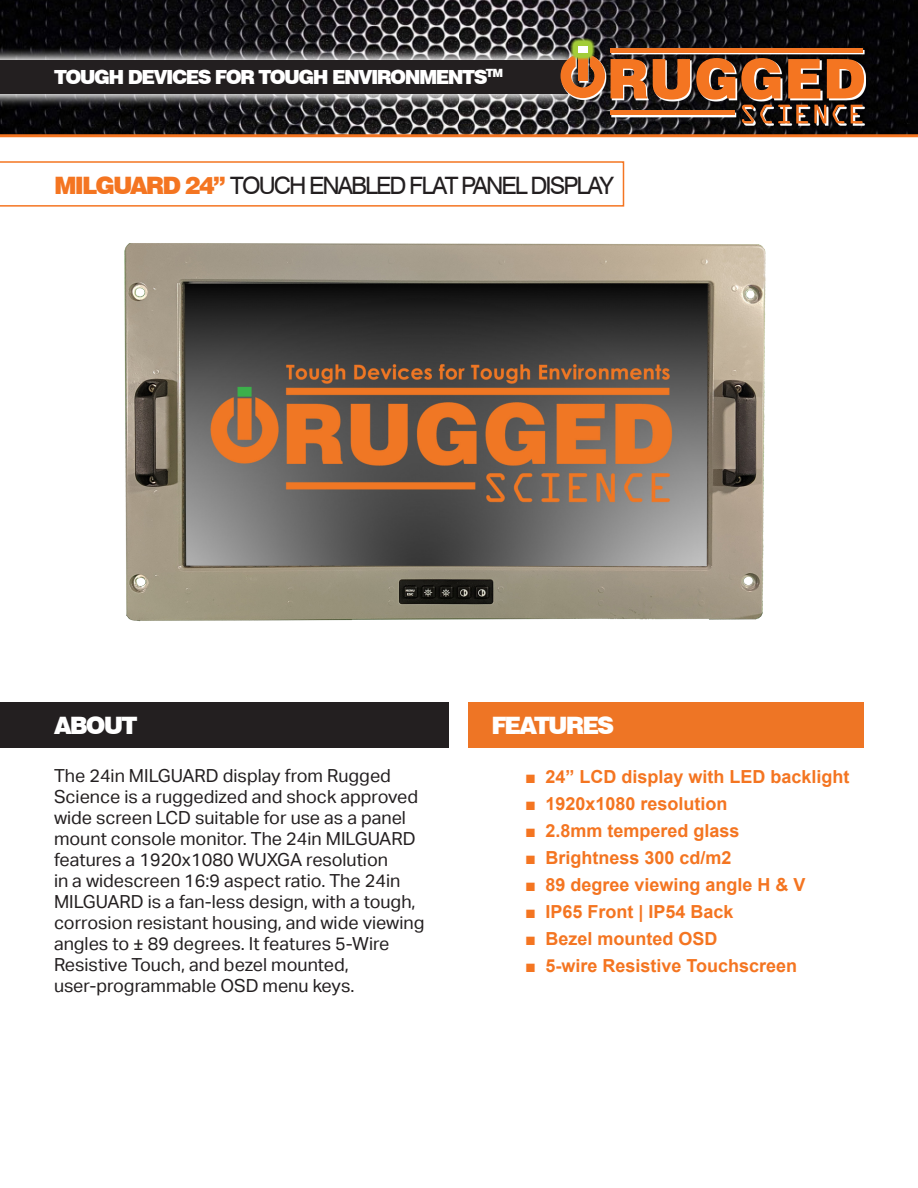
<style>
.page{position:relative;width:918px;height:1188px;background:#fff}
.page>*{position:absolute;margin:0;border:0;box-sizing:border-box;transform-origin:0 0}
.t1{font:24px "Swiss 721 BT";letter-spacing:-.08em;color:#231f20}
.t2{font:900 24px "Swiss 721 BT";letter-spacing:-.08em;color:#fff}
.t3{font:900 19.5px "Swiss 721 BT";letter-spacing:-.08em;color:#fff}
.t4{font:18px/21px "Aktiv Grotesk";color:#231f20}
.t5{font:700 18px "Arial";color:#f47521}
.s1{font-weight:900;color:#f47521}
.s2{font-weight:400}
</style>
<div class="page">
<img style="left:0;top:0;width:525px;height:134px">
<svg style="left:0;top:47px;width:525px;height:60px;background:#646465"></svg>
<div style="left:0;top:60px;width:568px;height:34px;background:#231f20"></div>
<hr style="left:0;top:134px;width:918px;height:3px;background:#f47521">
<svg style="left:525px;top:0;width:393px;height:135px;background:#1b1819"></svg>
<svg style="left:562px;top:50px;width:304px;height:75px;background:#433f3f"></svg>
<svg style="left:611px;top:59px;width:36px;height:39px"></svg>
<svg style="left:653px;top:59px;width:37px;height:41px;background:#bb632a"></svg>
<svg style="left:696px;top:58px;width:39px;height:42px;background:#b7622a"></svg>
<svg style="left:741px;top:58px;width:123px;height:65px;background:#95572f"></svg>
<hr style="left:610px;top:111px;width:125px;height:4px;background:#f47521">
<hr style="left:610px;top:49px;width:252px;height:4px;background:#f47521">
<svg style="left:561px;top:55px;width:44px;height:43px;background:#bc6f3d"></svg>
<div style="left:578px;top:54px;width:9px;height:27px;background:#f47521"></div>
<svg style="left:570px;top:39px;width:25px;height:22px"></svg>
<div style="left:578px;top:46px;width:9px;height:7px;background:#fff"></div>
<svg style="left:0;top:161px;width:624px;height:46px"></svg>
<div style="left:0;top:702px;width:449px;height:45px;background:#231f20"></div>
<div style="left:468px;top:702px;width:396px;height:45px;background:#ee7525"></div>
<img style="left:124px;top:243px;width:642px;height:379px">
<p class="t3" style="left:54px;top:65px;width:451px">TOUGH DEVICES FOR TOUGH ENVIRONMENTS<sup>TM</sup></p>
<p class="t1" style="left:54px;top:171px;width:562px"><span class="s1">MILGUARD 24”</span> TOUCH ENABLED FLAT PANEL DISPLAY</p>
<p class="t2" style="left:54px;top:711px;width:85px">ABOUT</p>
<p class="t2" style="left:491px;top:711px;width:124px">FEATURES</p>
<p class="t4" style="left:54px;top:766px;width:372px">The 24in MILGUARD display from Rugged Science is a ruggedized and shock approved wide screen LCD suitable for use as a panel mount console monitor. The 24in MILGUARD features a 1920x1080 WUXGA resolution<br>in a widescreen 16:9 aspect ratio. The 24in MILGUARD is a fan-less design, with a tough, corrosion resistant housing, and wide viewing angles to ± 89 degrees. It features 5-Wire Resistive Touch, and bezel mounted,</p>
<p class="t4" style="left:54px;top:976px;width:302px">user-programmable OSD menu keys.</p>
<p class="t5" style="left:525px;top:764px;width:326px"><span class="s2">■</span> 24” LCD display with LED backlight</p>
<p class="t5" style="left:525px;top:791px;width:204px"><span class="s2">■</span> 1920x1080 resolution</p>
<p class="t5" style="left:525px;top:818px;width:216px"><span class="s2">■</span> 2.8mm tempered glass</p>
<p class="t5" style="left:525px;top:845px;width:208px"><span class="s2">■</span> Brightness 300 cd/m2</p>
<p class="t5" style="left:525px;top:872px;width:282px"><span class="s2">■</span> 89 degree viewing angle H &amp; V</p>
<p class="t5" style="left:525px;top:899px;width:210px"><span class="s2">■</span> IP65 Front | IP54 Back</p>
<p class="t5" style="left:525px;top:926px;width:194px"><span class="s2">■</span> Bezel mounted OSD</p>
<p class="t5" style="left:525px;top:953px;width:274px"><span class="s2">■</span> 5-wire Resistive Touchscreen</p>
</div>
